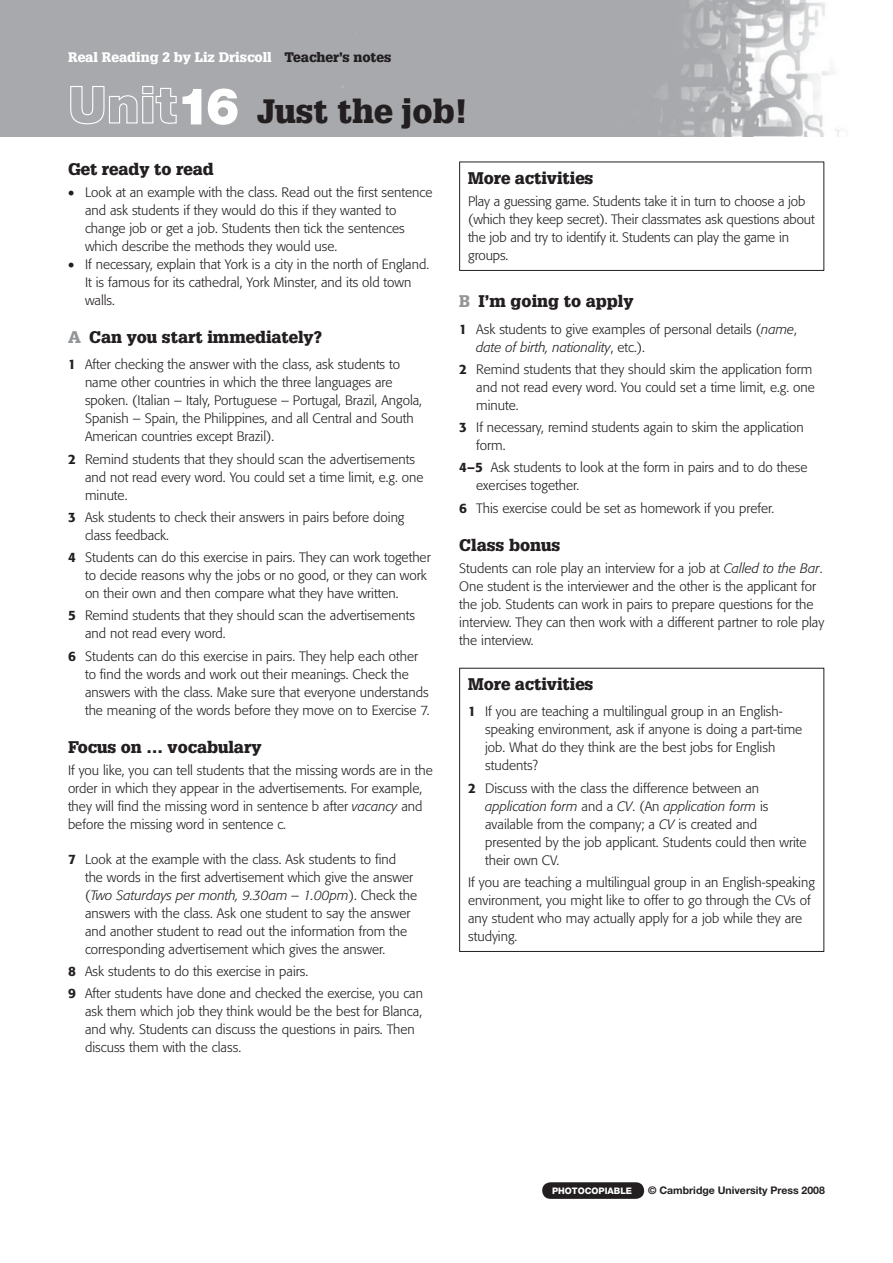
<style>
.page{position:relative;width:893px;height:1263px;background:#fff}
.page>*{position:absolute;margin:0;border:0;box-sizing:border-box;transform-origin:0 0}
.t1{font:900 33px "Glypha";color:#231f20}
.t2{font:900 16.5px "Glypha";color:#231f20}
.t3{font:300 13.5px/18px "Formata";color:#231f20}
.t4{font:900 13.5px "Glypha";color:#fff}
.t5{font:700 10.5px "Helvetica Neue";color:#231f20}
.t6{font:800 9px "Helvetica Neue";color:#fff}
.s1{color:#231f20}
.s2{font-family:"Helvetica Neue";font-size:51px;color:#fff}
.s3{color:#939598}
.s4{font-weight:500}
.s5{font-style:italic}
</style>
<div class="page">
<img style="left:0;top:0;width:843px;height:136px">
<div style="left:542px;top:1182px;width:102px;height:17px;background:#231f20;border-radius:8px"></div>
<hr style="left:459px;top:162px;width:365px;height:1px;background:#231f20">
<hr style="left:459px;top:162px;width:1px;height:108px;background:#231f20">
<hr style="left:823px;top:162px;width:1px;height:108px;background:#231f20">
<hr style="left:459px;top:270px;width:365px;height:1px;background:#231f20">
<hr style="left:459px;top:668px;width:365px;height:1px;background:#231f20">
<hr style="left:459px;top:669px;width:1px;height:282px;background:#231f20">
<hr style="left:823px;top:669px;width:1px;height:282px;background:#231f20">
<hr style="left:459px;top:951px;width:365px;height:1px;background:#231f20">
<p class="t4" style="left:68px;top:52px;width:325px">Real Reading 2 by Liz Driscoll <span class="s1">Teacher’s notes</span></p>
<h1 class="t1" style="left:68px;top:98px;width:401px"><span class="s2">Unit16</span> Just the job!</h1>
<p class="t2" style="left:68px;top:162px;width:147px">Get ready to read</p>
<p class="t3" style="left:85px;top:184px;width:349px;text-indent:-17px">• Look at an example with the class. Read out the first sentence and ask students if they would do this if they wanted to change job or get a job. Students then tick the sentences which describe the methods they would use.</p>
<p class="t3" style="left:85px;top:256px;width:346px;text-indent:-17px">• If necessary, explain that York is a city in the north of England.<br>It is famous for its cathedral, York Minster, and its old town walls.</p>
<p class="t2" style="left:68px;top:331px;width:255px"><span class="s3">A</span> Can you start immediately?</p>
<p class="t3" style="left:85px;top:357px;width:339px;text-indent:-17px"><span class="s4">1</span> After checking the answer with the class, ask students to name other countries in which the three languages are spoken. (Italian – Italy, Portuguese – Portugal, Brazil, Angola, Spanish – Spain, the Philippines, and all Central and South American countries except Brazil).</p>
<p class="t3" style="left:85px;top:451px;width:340px;text-indent:-17px"><span class="s4">2</span> Remind students that they should scan the advertisements and not read every word. You could set a time limit, e.g. one minute.</p>
<p class="t3" style="left:85px;top:509px;width:321px;text-indent:-17px"><span class="s4">3</span> Ask students to check their answers in pairs before doing class feedback.</p>
<p class="t3" style="left:85px;top:549px;width:347px;text-indent:-17px"><span class="s4">4</span> Students can do this exercise in pairs. They can work together to decide reasons why the jobs or no good, or they can work on their own and then compare what they have written.</p>
<p class="t3" style="left:85px;top:608px;width:332px;text-indent:-17px"><span class="s4">5</span> Remind students that they should scan the advertisements and not read every word.</p>
<p class="t3" style="left:85px;top:648px;width:346px;text-indent:-17px"><span class="s4">6</span> Students can do this exercise in pairs. They help each other to find the words and work out their meanings. Check the answers with the class. Make sure that everyone understands the meaning of the words before they move on to Exercise 7.</p>
<p class="t2" style="left:68px;top:740px;width:195px">Focus on … vocabulary</p>
<p class="t3" style="left:68px;top:762px;width:366px">If you like, you can tell students that the missing words are in the order in which they appear in the advertisements. For example, they will find the missing word in sentence b after <span class="s5">vacancy</span> and before the missing word in sentence c.</p>
<p class="t3" style="left:85px;top:851px;width:333px;text-indent:-17px"><span class="s4">7</span> Look at the example with the class. Ask students to find the words in the first advertisement which give the answer (<span class="s5">Two Saturdays per month, 9.30am – 1.00pm</span>). Check the answers with the class. Ask one student to say the answer and another student to read out the information from the corresponding advertisement which gives the answer.</p>
<p class="t3" style="left:68px;top:961px;width:356px;line-height:22.2px"><span class="s4">8</span> Ask students to do this exercise in pairs.<br><span class="s4">9</span> After students have done and checked the exercise, you can</p>
<p class="t3" style="left:85px;top:1004px;width:339px">ask them which job they think would be the best for Blanca, and why. Students can discuss the questions in pairs. Then discuss them with the class.</p>
<p class="t2" style="left:468px;top:171px;width:127px">More activities</p>
<p class="t3" style="left:468px;top:193px;width:348px">Play a guessing game. Students take it in turn to choose a job (which they keep secret). Their classmates ask questions about the job and try to identify it. Students can play the game in groups.</p>
<p class="t2" style="left:459px;top:295px;width:176px"><span class="s3">B</span> I’m going to apply</p>
<p class="t3" style="left:476px;top:321px;width:322px;text-indent:-17px"><span class="s4">1</span> Ask students to give examples of personal details (<span class="s5">name</span>, <span class="s5">date of birth, nationality</span>, etc.).</p>
<p class="t3" style="left:476px;top:361px;width:340px;text-indent:-17px"><span class="s4">2</span> Remind students that they should skim the application form and not read every word. You could set a time limit, e.g. one minute.</p>
<p class="t3" style="left:476px;top:419px;width:329px;text-indent:-17px"><span class="s4">3</span> If necessary, remind students again to skim the application form.</p>
<p class="t3" style="left:476px;top:460px;width:333px;text-indent:-17px"><span class="s4">4–5</span> Ask students to look at the form in pairs and to do these exercises together.</p>
<p class="t3" style="left:459px;top:500px;width:317px"><span class="s4">6</span> This exercise could be set as homework if you prefer.</p>
<p class="t2" style="left:459px;top:538px;width:103px">Class bonus</p>
<p class="t3" style="left:459px;top:560px;width:366px">Students can role play an interview for a job at <span class="s5">Called to the Bar</span>.<br>One student is the interviewer and the other is the applicant for the job. Students can work in pairs to prepare questions for the interview. They can then work with a different partner to role play the interview.</p>
<p class="t2" style="left:468px;top:678px;width:127px">More activities</p>
<p class="t3" style="left:485px;top:704px;width:319px;text-indent:-17px"><span class="s4">1</span> If you are teaching a multilingual group in an English&shy;speaking environment, ask if anyone is doing a part-time job. What do they think are the best jobs for English students?</p>
<p class="t3" style="left:485px;top:780px;width:323px;text-indent:-17px"><span class="s4">2</span> Discuss with the class the difference between an <span class="s5">application form</span> and a <span class="s5">CV</span>. (An <span class="s5">application form</span> is available from the company; a <span class="s5">CV</span> is created and presented by the job applicant. Students could then write their own CV.</p>
<p class="t3" style="left:468px;top:874px;width:348px">If you are teaching a multilingual group in an English-speaking environment, you might like to offer to go through the CVs of any student who may actually apply for a job while they are studying.</p>
<p class="t6" style="left:552px;top:1187px;width:82px">PHOTOCOPIABLE</p>
<p class="t5" style="left:648px;top:1187px;width:178px">© Cambridge University Press 2008</p>
</div>
